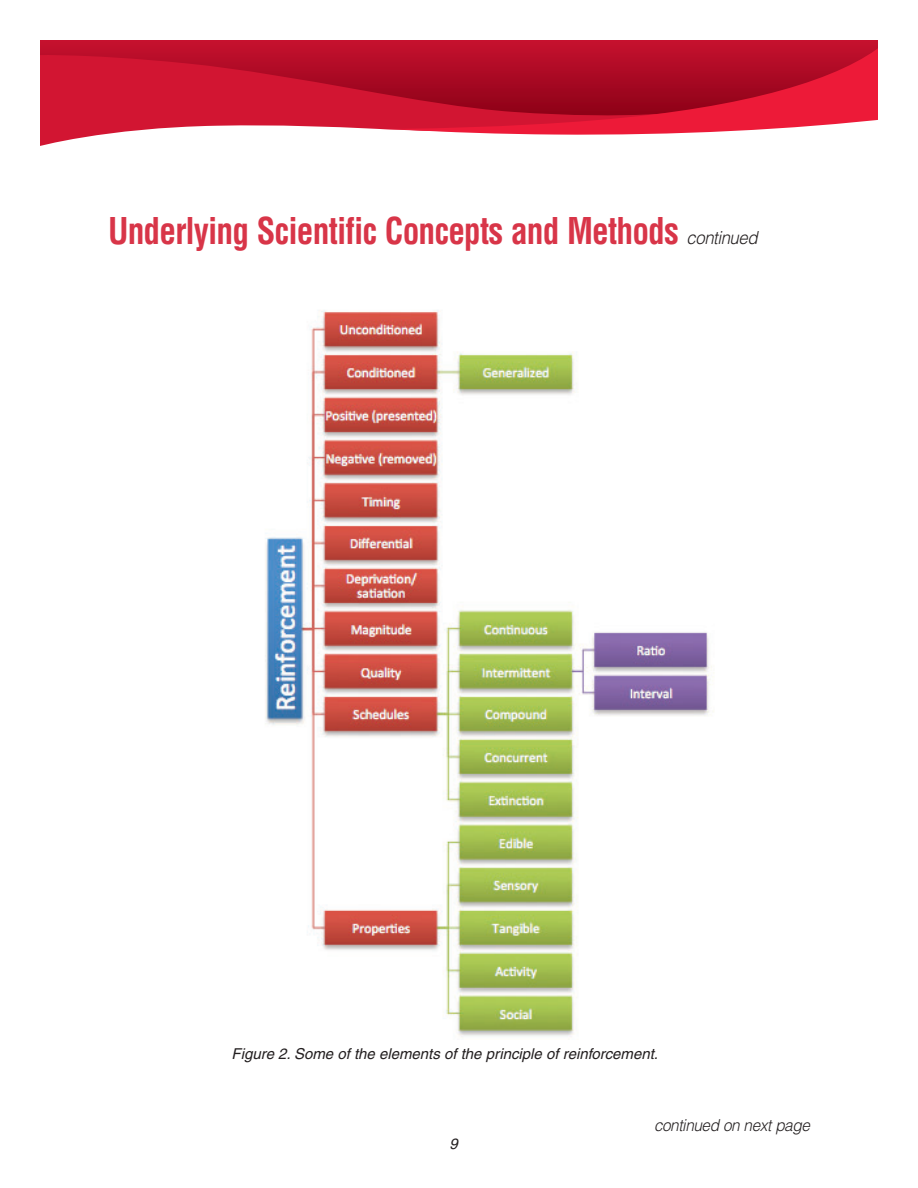
<style>
.page{position:relative;width:918px;height:1188px;background:#fff}
.page>*{position:absolute;margin:0;border:0;box-sizing:border-box;transform-origin:0 0}
.t1{font:700 condensed 36px "Helvetica";letter-spacing:-.025em;color:#d83548;scale:.93 1}
.t2{font:italic 300 16.5px "Helvetica";letter-spacing:-.025em;color:#231f20;scale:.93 1}
.t3{font:italic 15px "Helvetica";color:#231f20}
.s1{font-weight:300;font-style:italic;font-stretch:normal;font-size:18px;color:#231f20}
</style>
<div class="page">
<svg style="left:40px;top:53px;width:340px;height:93px;fill:#d21532"></svg>
<svg style="left:380px;top:40px;width:497px;height:95px;background:#c21933"></svg>
<img style="left:265px;top:310px;width:449px;height:727px">
<h1 class="t1" style="left:108px;top:216px;width:700px">Underlying Scientific Concepts and Methods <span class="s1">continued</span></h1>
<p class="t3" style="left:232px;top:1048px;width:431px">Figure 2.Some of the elements of the principle of reinforcement.</p>
<p class="t3" style="left:450px;top:1139px;width:13px">9</p>
<p class="t2" style="left:654px;top:1119px;width:169px">continued on next page</p>
</div>
